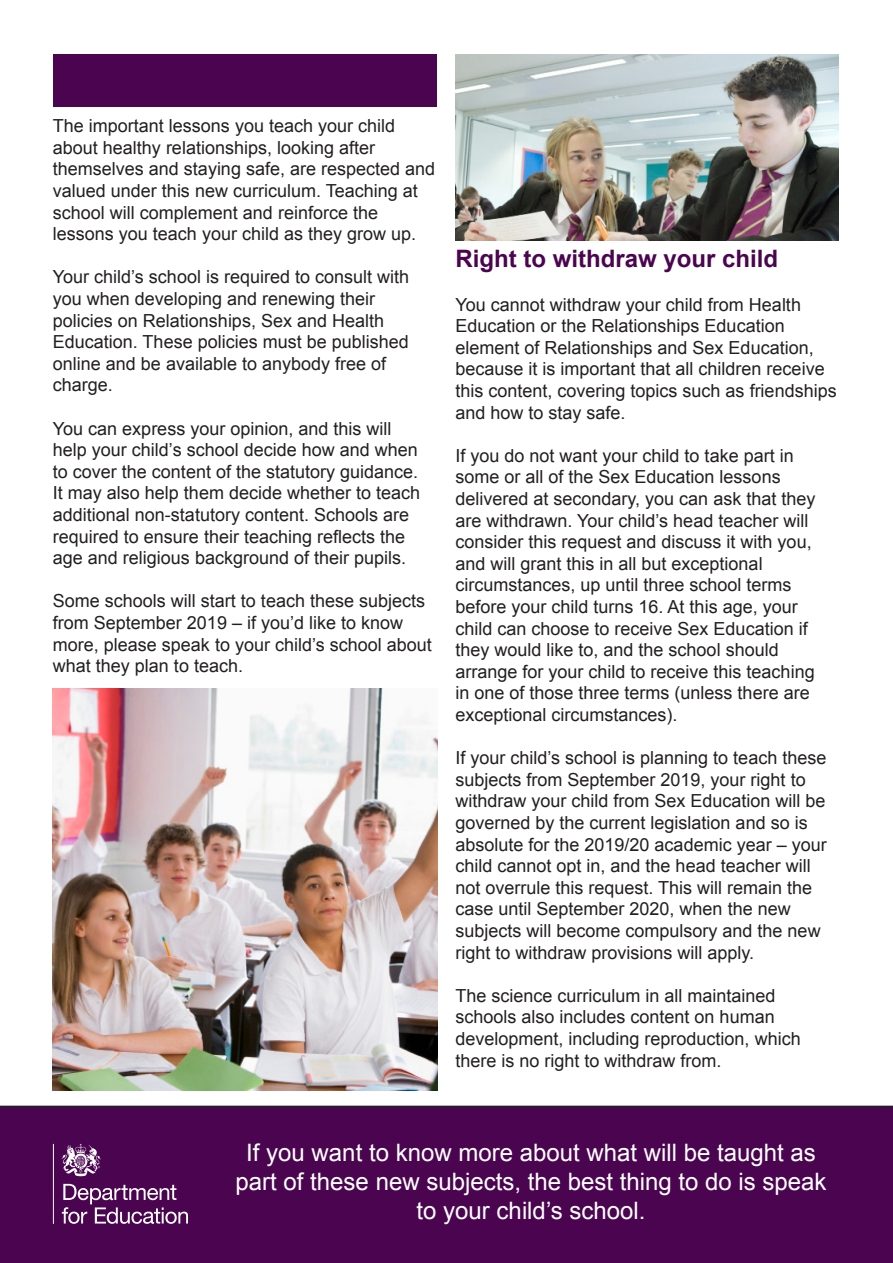
<style>
.page{position:relative;width:893px;height:1263px;background:#fff}
.page>*{position:absolute;margin:0;border:0;box-sizing:border-box;transform-origin:0 0}
.CTA{font:24px/28.8px "Arial MT2";color:#fff;text-align:center}
.Header_3{font:700 24px "Arial";color:#4b0550}
.Paragraph{font:18px/21.6px "Arial MT2";color:#231f20}
.Paragraph-2{font:18px/21.6px "Arial";color:#231f20}
.s1{font-family:"Arial MT2"}
</style>
<div class="page">
<div style="left:0;top:1106px;width:893px;height:157px;background:#4b0550"></div>
<img style="left:455px;top:54px;width:384px;height:186px">
<hr style="left:53px;top:1144px;width:1px;height:80px;background:#fff">
<svg style="left:62px;top:1144px;width:39px;height:32px"></svg>
<svg style="left:62px;top:1184px;width:125px;height:40px;background:#77427a"></svg>
<img style="left:53px;top:689px;width:384px;height:402px">
<div style="left:53px;top:54px;width:383px;height:52px;background:#4b0550"></div>
<p class="Paragraph" style="left:53px;top:115px;width:344px">The important lessons you teach your child</p>
<p class="Paragraph" style="left:53px;top:137px;width:324px">about healthy relationships, looking after</p>
<p class="Paragraph" style="left:53px;top:158px;width:384px">themselves and staying safe, are respected and valued under this new curriculum. Teaching at school will complement and reinforce the</p>
<p class="Paragraph" style="left:53px;top:223px;width:365px">lessons you teach your child as they grow up.</p>
<p class="Paragraph" style="left:53px;top:266px;width:358px">Your child’s school is required to consult with you when developing and renewing their</p>
<p class="Paragraph" style="left:53px;top:310px;width:333px">policies on Relationships, Sex and Health</p>
<p class="Paragraph" style="left:53px;top:331px;width:357px">Education. These policies must be published online and be available to anybody free of charge.</p>
<p class="Paragraph" style="left:53px;top:418px;width:369px">You can express your opinion, and this will help your child’s school decide how and when to cover the content of the statutory guidance.<br>It may also help them decide whether to teach additional non-statutory content. Schools are</p>
<p class="Paragraph-2" style="left:53px;top:526px;width:355px">required to ensure their teaching reflects the <span class="s1">age and religious background of their pupils.</span></p>
<p class="Paragraph" style="left:53px;top:590px;width:380px">Some schools will start to teach these subjects from September 2019 – if you’d like to know more, please speak to your child’s school about what they plan to teach.</p>
<p class="Header_3" style="left:455px;top:243px;width:324px">Right to withdraw your child</p>
<p class="Paragraph" style="left:455px;top:294px;width:347px">You cannot withdraw your child from Health</p>
<p class="Paragraph" style="left:455px;top:315px;width:331px">Education or the Relationships Education</p>
<p class="Paragraph" style="left:455px;top:337px;width:383px">element of Relationships and Sex Education, because it is important that all children receive this content, covering topics such as friendships and how to stay safe.</p>
<p class="Paragraph" style="left:455px;top:445px;width:340px">If you do not want your child to take part in some or all of the Sex Education lessons</p>
<p class="Paragraph" style="left:455px;top:488px;width:361px">delivered at secondary, you can ask that they are withdrawn. Your child’s head teacher will consider this request and discuss it with you, and will grant this in all but exceptional</p>
<p class="Paragraph" style="left:455px;top:574px;width:338px">circumstances, up until three school terms</p>
<p class="Paragraph" style="left:455px;top:596px;width:354px">before your child turns 16. At this age, your child can choose to receive Sex Education if they would like to, and the school should</p>
<p class="Paragraph" style="left:455px;top:661px;width:361px">arrange for your child to receive this teaching in one of those three terms (unless there are exceptional circumstances).</p>
<p class="Paragraph" style="left:455px;top:747px;width:373px">If your child’s school is planning to teach these subjects from September 2019, your right to withdraw your child from Sex Education will be governed by the current legislation and so is absolute for the 2019/20 academic year – your child cannot opt in, and the head teacher will not overrule this request. This will remain the case until September 2020, when the new</p>
<p class="Paragraph" style="left:455px;top:920px;width:367px">subjects will become compulsory and the new right to withdraw provisions will apply.</p>
<p class="Paragraph" style="left:455px;top:985px;width:322px">The science curriculum in all maintained schools also includes content on human</p>
<p class="Paragraph" style="left:455px;top:1028px;width:347px">development, including reproduction, which there is no right to withdraw from.</p>
<p class="CTA" style="left:236px;top:1139px;width:592px">If you want to know more about what will be taught as part of these new subjects, the best thing to do is speak to your child’s school.</p>
</div>
